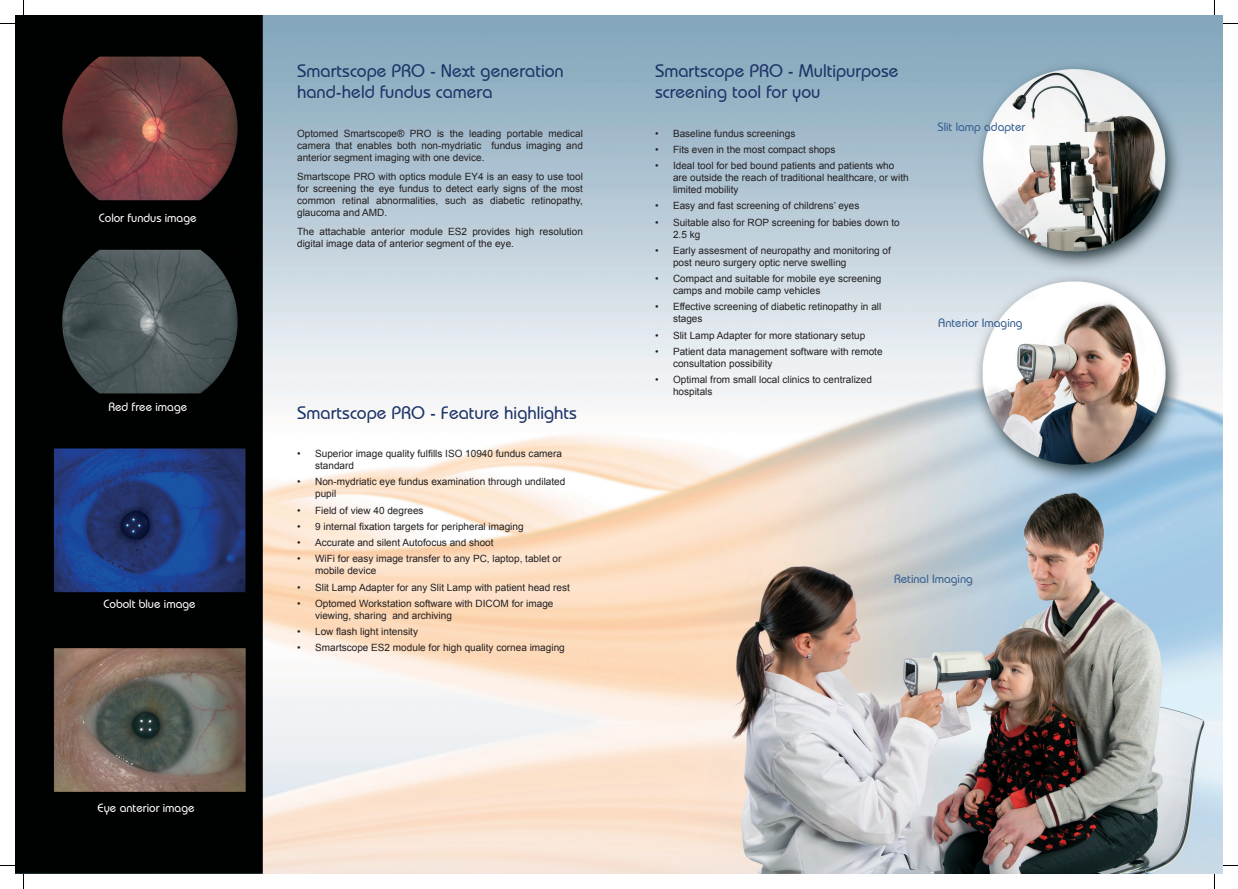
<style>
.page{position:relative;width:1238px;height:889px;background:#fff}
.page>*{position:absolute;margin:0;border:0;box-sizing:border-box;transform-origin:0 0}
.t1{font:500 18px/21.6px "Bauhaus IT Cby BT";color:#1c3468}
.t2{font:500 12px "Bauhaus IT Cby BT";color:#fff}
.t3{font:500 12px "Bauhaus IT Cby BT";color:#356090}
.t4{font:10px/12px "Arial";color:#231f20}
</style>
<div class="page">
<img style="left:15px;top:15px;width:1208px;height:859px">
<svg style="left:0;top:23px;width:15px;height:1px"></svg>
<svg style="left:1223px;top:23px;width:15px;height:1px"></svg>
<svg style="left:0;top:865px;width:15px;height:1px"></svg>
<svg style="left:1223px;top:865px;width:15px;height:1px"></svg>
<svg style="left:23px;top:0;width:1px;height:15px"></svg>
<svg style="left:23px;top:874px;width:1px;height:15px"></svg>
<svg style="left:1214px;top:0;width:1px;height:15px"></svg>
<svg style="left:1214px;top:874px;width:1px;height:15px"></svg>
<p class="t2" style="left:99px;top:211px;width:99px">Color fundus image</p>
<p class="t2" style="left:108px;top:399px;width:80px">Red free image</p>
<p class="t2" style="left:103px;top:596px;width:94px">Cobolt blue image</p>
<p class="t2" style="left:98px;top:800px;width:98px">Eye anterior image</p>
<h1 class="t1" style="left:297px;top:59px;width:268px">Smartscope PRO - Next generation hand-held fundus camera</h1>
<p class="t4" style="left:297px;top:127px;width:287px;text-align:justify">Optomed Smartscope® PRO is the leading portable medical camera that enables both non-mydriatic fundus imaging and anterior segment imaging with one device.</p>
<p class="t4" style="left:297px;top:170px;width:287px;text-align:justify">Smartscope PRO with optics module EY4 is an easy to use tool for screening the eye fundus to detect early signs of the most common retinal abnormalities, such as diabetic retinopathy, glaucoma and AMD.</p>
<p class="t4" style="left:297px;top:225px;width:287px">The attachable anterior module ES2 provides high resolution digital image data of anterior segment of the eye.</p>
<h1 class="t1" style="left:297px;top:402px;width:281px">Smartscope PRO - Feature highlights</h1>
<p class="t4" style="left:315px;top:448px;width:248px;text-indent:-18px">• Superior image quality fulfills ISO 10940 fundus camera standard</p>
<p class="t4" style="left:315px;top:476px;width:252px;text-indent:-18px">• Non-mydriatic eye fundus examination through undilated pupil</p>
<p class="t4" style="left:297px;top:504px;width:128px">• Field of view 40 degrees</p>
<p class="t4" style="left:297px;top:520px;width:228px">• 9 internal fixation targets for peripheral imaging</p>
<p class="t4" style="left:297px;top:537px;width:198px">• Accurate and silent Autofocus and shoot</p>
<p class="t4" style="left:315px;top:553px;width:248px;text-indent:-18px">• WiFi for easy image transfer to any PC, laptop, tablet or mobile device</p>
<p class="t4" style="left:297px;top:581px;width:274px">• Slit Lamp Adapter for any Slit Lamp with patient head rest</p>
<p class="t4" style="left:315px;top:597px;width:240px;text-indent:-18px">• Optomed Workstation software with DICOM for image viewing, sharing and archiving</p>
<p class="t4" style="left:297px;top:626px;width:122px">• Low flash light intensity</p>
<p class="t4" style="left:297px;top:642px;width:269px">• Smartscope ES2 module for high quality cornea imaging</p>
<h1 class="t1" style="left:655px;top:59px;width:245px">Smartscope PRO - Multipurpose screening tool for you</h1>
<p class="t4" style="left:655px;top:127px;width:142px">• Baseline fundus screenings</p>
<p class="t4" style="left:655px;top:143px;width:182px">• Fits even in the most compact shops</p>
<p class="t4" style="left:673px;top:160px;width:237px;text-indent:-18px">• Ideal tool for bed bound patients and patients who are outside the reach of traditional healthcare, or with limited mobility</p>
<p class="t4" style="left:655px;top:200px;width:206px">• Easy and fast screening of childrens’ eyes</p>
<p class="t4" style="left:673px;top:216px;width:228px;text-indent:-18px">• Suitable also for ROP screening for babies down to<br>2.5 kg</p>
<p class="t4" style="left:673px;top:244px;width:219px;text-indent:-18px">• Early assesment of neuropathy and monitoring of post neuro surgery optic nerve swelling</p>
<p class="t4" style="left:673px;top:273px;width:210px;text-indent:-18px">• Compact and suitable for mobile eye screening camps and mobile camp vehicles</p>
<p class="t4" style="left:673px;top:301px;width:210px;text-indent:-18px">• Effective screening of diabetic retinopathy in all stages</p>
<p class="t4" style="left:655px;top:329px;width:212px">• Slit Lamp Adapter for more stationary setup</p>
<p class="t4" style="left:673px;top:345px;width:211px;text-indent:-18px">• Patient data management software with remote consultation possibility</p>
<p class="t4" style="left:673px;top:374px;width:200px;text-indent:-18px">• Optimal from small local clinics to centralized hospitals</p>
<p class="t3" style="left:937px;top:119px;width:89px">Slit lamp adapter</p>
<p class="t3" style="left:938px;top:315px;width:86px">Anterior Imaging</p>
<p class="t3" style="left:894px;top:571px;width:80px">Retinal Imaging</p>
</div>
